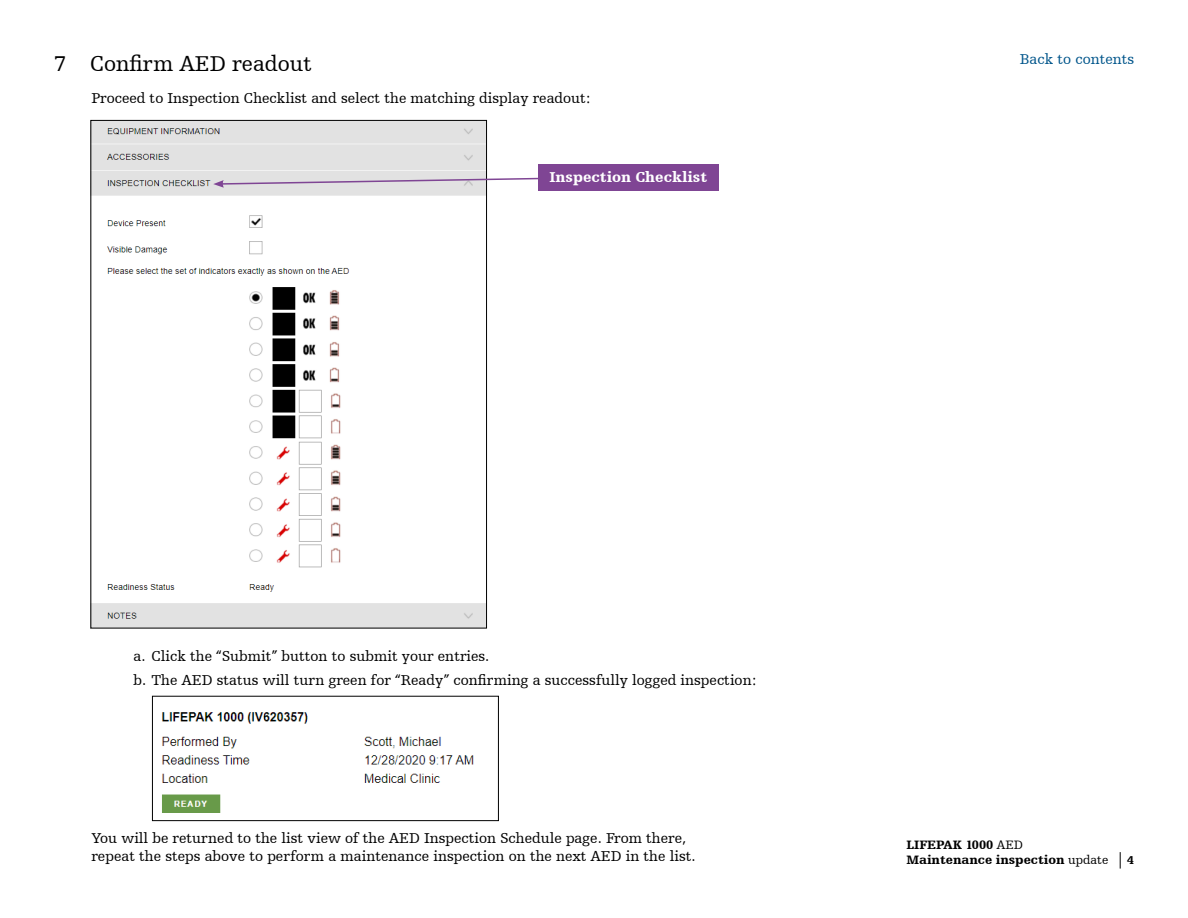
<style>
.page{position:relative;width:1188px;height:918px;background:#fff}
.page>*{position:absolute;margin:0;border:0;box-sizing:border-box;transform-origin:0 0}
.t1{font:22.5px "Humanist Slabserif 712 BT";color:#000}
.t2{font:15px/24.8px "Humanist Slabserif 712 BT";color:#000}
.t3{font:900 15px "Humanist Slabserif 712 BT";color:#fff}
.t4{font:15px "Humanist Slabserif 712 BT";color:#00558b}
.t5{font:900 12.75px/15px "Humanist Slabserif 712 BT";color:#000}
.t6{font:900 12px "Humanist Slabserif 712 BT";color:#000}
.s1{font-weight:400}
</style>
<div class="page">
<svg style="left:1120px;top:852px;width:1px;height:17px"></svg>
<img style="left:93px;top:122px;width:392px;height:504px">
<img style="left:162px;top:712px;width:312px;height:101px">
<div style="left:152px;top:696px;width:347px;height:125px;border:1px solid #000"></div>
<svg style="left:213px;top:177px;width:325px;height:11px;background:#d6ced9"></svg>
<div style="left:538px;top:164px;width:181px;height:27px;background:#7f4594"></div>
<h1 class="t1" style="left:54px;top:50px;width:259px">7 Confirm AED readout</h1>
<p class="t2" style="left:92px;top:85px;width:501px">Proceed to Inspection Checklist and select the matching display readout:</p>
<p class="t3" style="left:550px;top:167px;width:159px">Inspection Checklist</p>
<p class="t4" style="left:1020px;top:50px;width:116px">Back to contents</p>
<p class="t2" style="left:134px;top:643px;width:625px">a. Click the “Submit” button to submit your entries.<br>b. The AED status will turn green for “Ready” confirming a successfully logged inspection:</p>
<p class="t2" style="left:92px;top:829px;width:606px;line-height:18px">You will be returned to the list view of the AED Inspection Schedule page. From there, repeat the steps above to perform a maintenance inspection on the next AED in the list.</p>
<p class="t5" style="left:906px;top:837px;width:203px">LIFEPAK 1000 <span class="s1">AED<br></span>Maintenance inspection <span class="s1">update</span></p>
<p class="t6" style="left:1127px;top:853px;width:8px">4</p>
</div>
